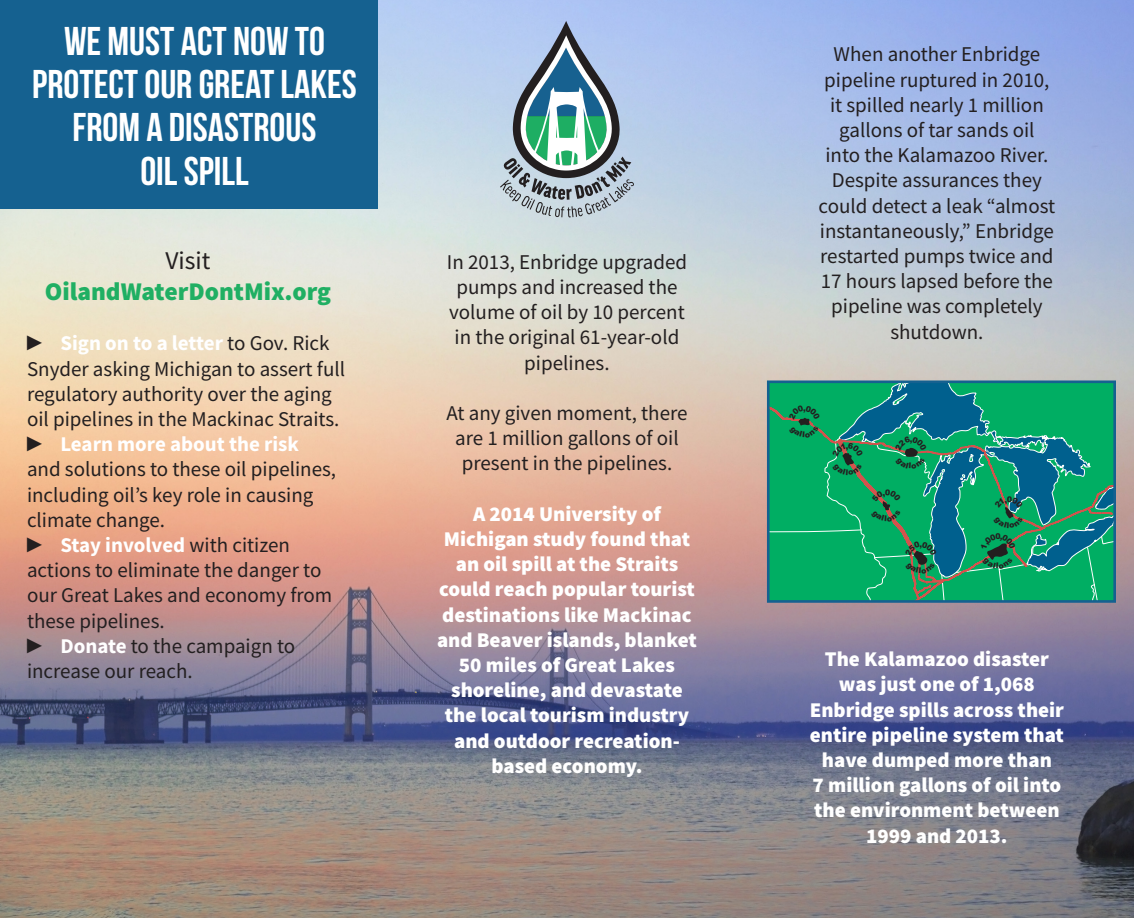
<style>
.page{position:relative;width:1134px;height:918px;background:#fff}
.page>*{position:absolute;margin:0;border:0;box-sizing:border-box;transform-origin:0 0}
.Body_text{font:40.2px/43.3px "Bebas Neue";color:#fff;text-align:center}
.Body_text-2{font:900 25.5px/30.6px "Source Sans Pro";color:#20af63;text-align:center}
.Body_text-3{font:21px/25.2px "Source Sans Pro";color:#231f20}
.Body_text-4{font:900 21px/25.2px "Source Sans Pro";color:#fff;text-align:center}
.s1{font-weight:400;color:#231f20}
.s2{font-family:"Arial Narrow"}
.s3{font-weight:700;color:#fff}
</style>
<div class="page">
<img style="left:0;top:0;width:1134px;height:918px">
<div style="left:0;top:0;width:378px;height:208px;background:#156190"></div>
<div style="left:767px;top:380px;width:349px;height:223px;border:3px solid #156190"></div>
<svg style="left:500px;top:21px;width:134px;height:196px"></svg>
<svg style="left:768px;top:382px;width:347px;height:219px"></svg>
<p class="Body_text" style="left:32px;top:19px;width:326px">WE MUST ACT NOW TO<br>PROTECT OUR GREAT LAKES<br>FROM A DISASTROUS<br>OIL SPILL</p>
<p class="Body_text-2" style="left:45px;top:245px;width:288px"><span class="s1">Visit<br></span>OilandWaterDontMix.org</p>
<p class="Body_text-3" style="left:27px;top:331px;width:320px"><span class="s2">►</span> <span class="s3">Sign on to a letter</span> to Gov. Rick Snyder asking Michigan to assert full regulatory authority over the aging oil pipelines in the Mackinac Straits.</p>
<p class="Body_text-3" style="left:27px;top:431px;width:311px"><span class="s2">►</span> <span class="s3">Learn more about the risk </span>and solutions to these oil pipelines, including oil’s key role in causing climate change.</p>
<p class="Body_text-3" style="left:27px;top:532px;width:307px"><span class="s2">►</span> <span class="s3">Stay involved</span> with citizen actions to eliminate the danger to our Great Lakes and economy from these pipelines.</p>
<p class="Body_text-3" style="left:27px;top:633px;width:270px"><span class="s2">►</span> <span class="s3">Donate</span> to the campaign to increase our reach.</p>
<p class="Body_text-3" style="left:447px;top:249px;width:242px;text-align:center">In 2013, Enbridge upgraded pumps and increased the volume of oil by 10 percent in the original 61-year-old pipelines.</p>
<p class="Body_text-3" style="left:446px;top:400px;width:243px;text-align:center">At any given moment, there are 1 million gallons of oil present in the pipelines.</p>
<p class="Body_text-4" style="left:437px;top:501px;width:261px">A 2014 University of<br>Michigan study found that an oil spill at the Straits could reach popular tourist destinations like Mackinac and Beaver islands, blanket<br>50 miles of Great Lakes shoreline, and devastate the local tourism industry and outdoor recreation&shy;based economy.</p>
<p class="Body_text-3" style="left:819px;top:42px;width:238px;text-align:center">When another Enbridge pipeline ruptured in 2010, it spilled nearly 1 million gallons of tar sands oil<br>into the Kalamazoo River.<br>Despite assurances they could detect a leak “almost instantaneously,” Enbridge restarted pumps twice and<br>17 hours lapsed before the pipeline was completely shutdown.</p>
<p class="Body_text-4" style="left:810px;top:646px;width:256px">The Kalamazoo disaster was just one of 1,068<br>Enbridge spills across their entire pipeline system that have dumped more than<br>7 million gallons of oil into the environment between<br>1999 and 2013.</p>
</div>
